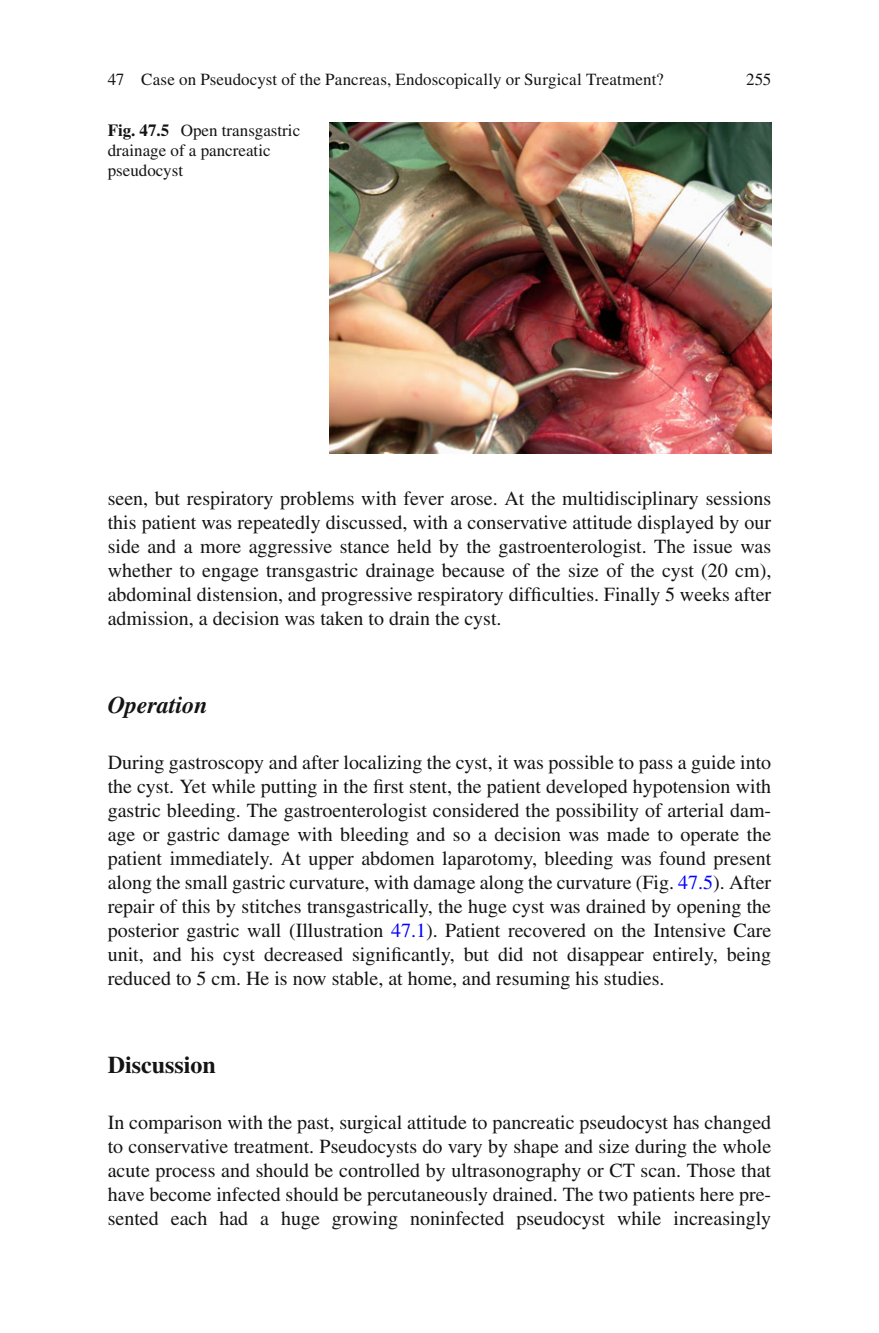
<style>
.page{position:relative;width:879px;height:1333px;background:#fff}
.page>*{position:absolute;margin:0;border:0;box-sizing:border-box;transform-origin:0 0}
.t1{font:700 24px "Times";color:#131413}
.t2{font:italic 700 24px "Times";color:#131413}
.t3{font:20px/24px "Times";color:#131413;text-align:justify}
.t4{font:17px/20px "Times";color:#131413}
.s1{font-weight:700}
.s2{color:#00f}
</style>
<div class="page">
<img style="left:329px;top:122px;width:442px;height:331px">
<p class="t4" style="left:108px;top:71px;width:557px">47 Case on Pseudocyst of the Pancreas, Endoscopically or Surgical Treatment?</p>
<p class="t4" style="left:108px;top:121px;width:194px"><span class="s1">Fig. 47.5</span> Open transgastric drainage of a pancreatic pseudocyst</p>
<p class="t4" style="left:746px;top:71px;width:27px">255</p>
<p class="t3" style="left:108px;top:488px;width:665px">seen, but respiratory problems with fever arose. At the multidisciplinary sessions this patient was repeatedly discussed, with a conservative attitude displayed by our side and a more aggressive stance held by the gastroenterologist. The issue was whether to engage transgastric drainage because of the size of the cyst (20 cm), abdominal distension, and progressive respiratory difficulties. Finally 5 weeks after admission, a decision was taken to drain the cyst.</p>
<p class="t2" style="left:108px;top:696px;width:102px">Operation</p>
<p class="t3" style="left:108px;top:752px;width:665px">During gastroscopy and after localizing the cyst, it was possible to pass a guide into the cyst. Yet while putting in the first stent, the patient developed hypotension with gastric bleeding. The gastroenterologist considered the possibility of arterial dam&shy;age or gastric damage with bleeding and so a decision was made to operate the patient immediately. At upper abdomen laparotomy, bleeding was found present along the small gastric curvature, with damage along the curvature (Fig. <span class="s2">47.5</span> ). After repair of this by stitches transgastrically, the huge cyst was drained by opening the posterior gastric wall (Illustration <span class="s2">47.1</span> ). Patient recovered on the Intensive Care unit, and his cyst decreased significantly, but did not disappear entirely, being reduced to 5 cm. He is now stable, at home, and resuming his studies.</p>
<p class="t1" style="left:108px;top:1056px;width:110px">Discussion</p>
<p class="t3" style="left:108px;top:1112px;width:665px">In comparison with the past, surgical attitude to pancreatic pseudocyst has changed to conservative treatment. Pseudocysts do vary by shape and size during the whole acute process and should be controlled by ultrasonography or CT scan. Those that have become infected should be percutaneously drained. The two patients here pre&shy;sented each had a huge growing noninfected pseudocyst while increasingly</p>
</div>
